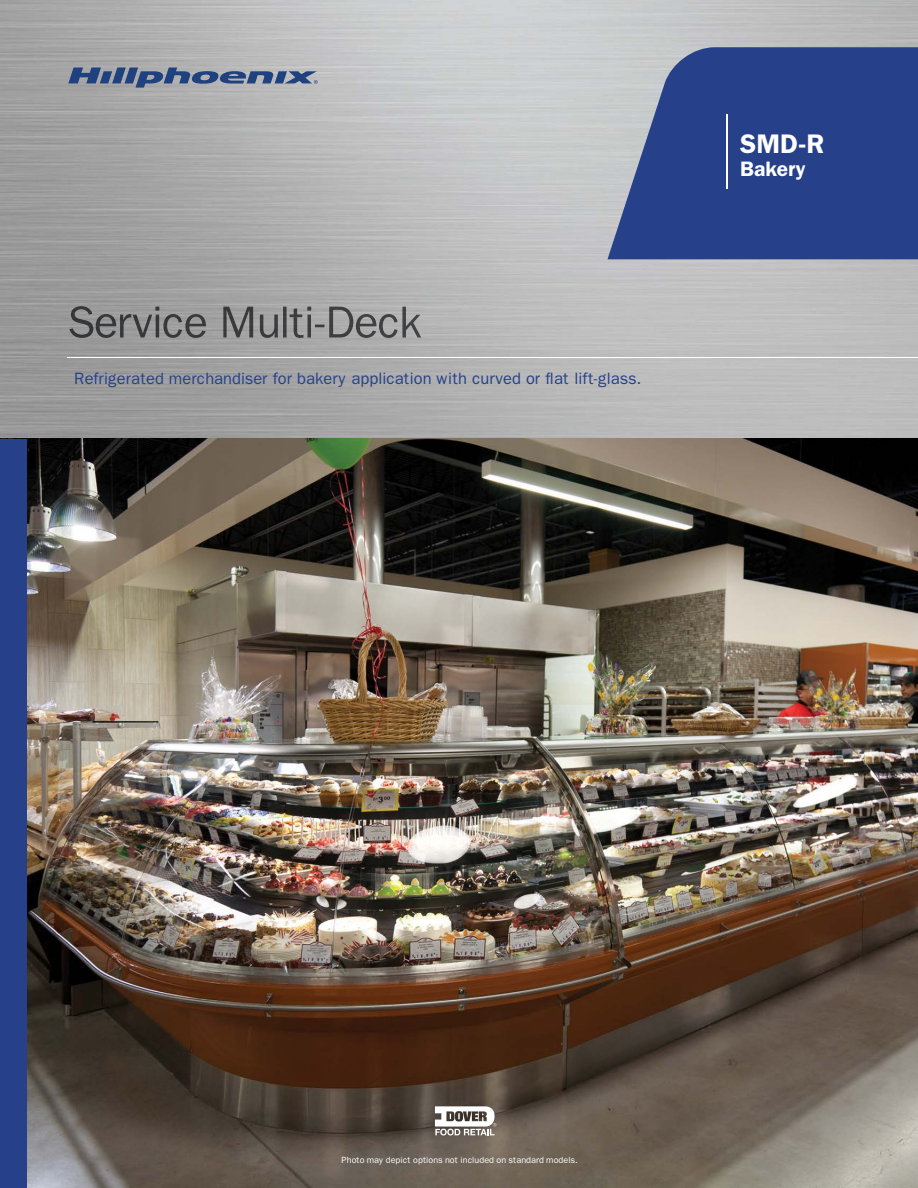
<style>
.page{position:relative;width:918px;height:1188px;background:#fff}
.page>*{position:absolute;margin:0;border:0;box-sizing:border-box;transform-origin:0 0}
.t1{font:600 27px "Franklin Gothic";color:#fff}
.t2{font:600 21px "Franklin Gothic";color:#fff}
.t3{font:16.5px "Franklin Gothic";letter-spacing:-.005em;color:#26418a}
.t4{font:9px "Franklin Gothic";color:#fff}
</style>
<div class="page">
<img style="left:0;top:0;width:918px;height:439px">
<img style="left:27px;top:439px;width:891px;height:749px">
<svg style="left:608px;top:47px;width:310px;height:212px;background:#385191"></svg>
<img style="left:69px;top:306px;width:352px;height:32px">
<hr style="left:68px;top:357px;width:850px;height:1px;background:#fff">
<hr style="left:727px;top:115px;width:1px;height:74px;background:#fff">
<div style="left:0;top:439px;width:27px;height:749px;background:#26418a"></div>
<svg style="left:68px;top:68px;width:250px;height:20px;background:#707f9b"></svg>
<svg style="left:435px;top:1106px;width:61px;height:30px"></svg>
<p class="t3" style="left:74px;top:369px;width:569px">Refrigerated merchandiser for bakery application with curved or flat lift-glass.</p>
<h1 class="t1" style="left:740px;top:128px;width:86px">SMD-R</h1>
<p class="t2" style="left:740px;top:156px;width:67px">Bakery</p>
<p class="t4" style="left:342px;top:1155px;width:238px">Photo may depict options not included on standard models.</p>
</div>
